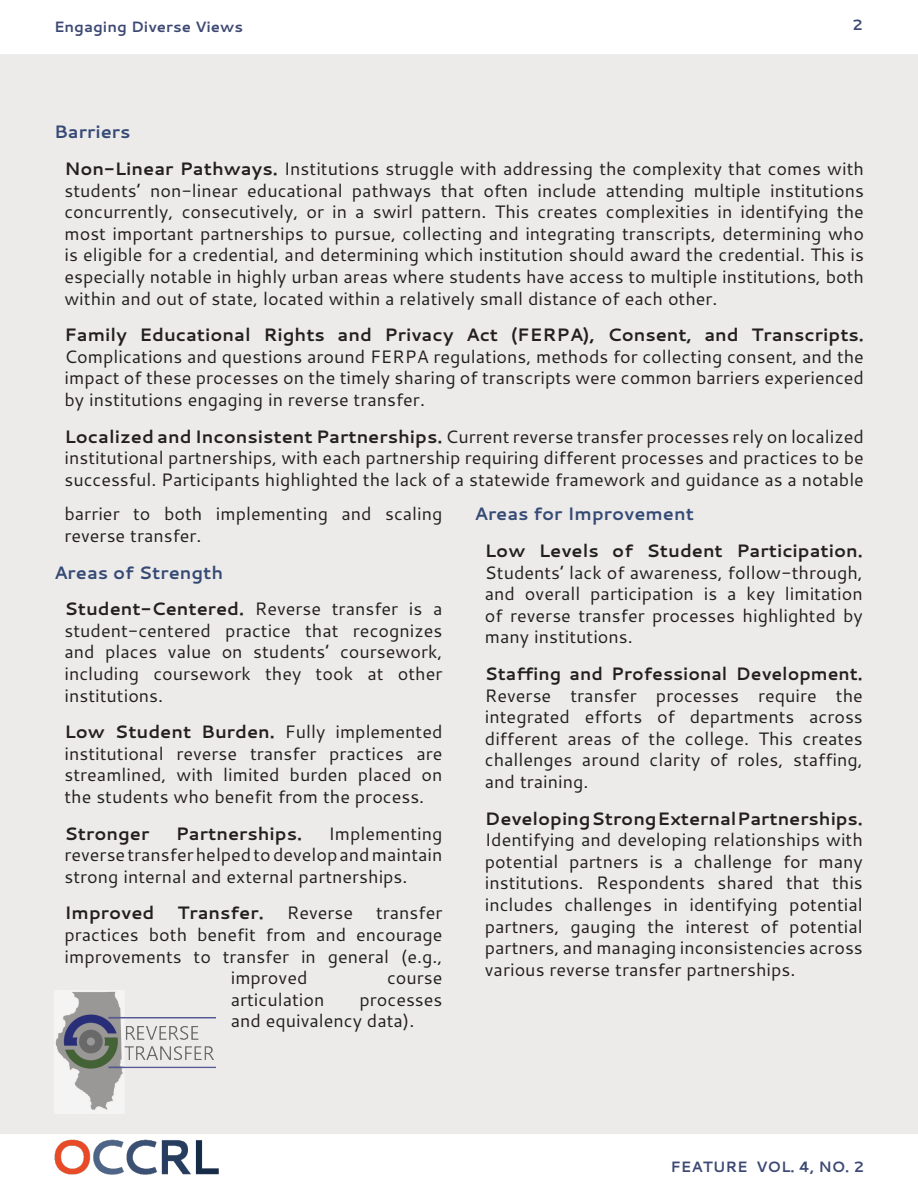
<style>
.page{position:relative;width:918px;height:1188px;background:#fff}
.page>*{position:absolute;margin:0;border:0;box-sizing:border-box;transform-origin:0 0}
.t1{font:18px/21.6px "Cantarell";color:#231f20;text-align:justify}
.t2{font:700 18px "Cantarell";color:#354a75}
.t3{font:700 18px "Cantarell";color:#231f20}
.t4{font:700 15px "Cantarell";color:#3d4974}
.s1{font-weight:700}
</style>
<div class="page">
<div style="left:0;top:54px;width:918px;height:1080px;background:#edebea"></div>
<img style="left:54px;top:1139px;width:165px;height:36px">
<img style="left:56px;top:991px;width:160px;height:119px">
<p class="t4" style="left:54px;top:16px;width:191px">Engaging Diverse Views</p>
<p class="t4" style="left:852px;top:15px;width:12px">2</p>
<p class="t2" style="left:54px;top:119px;width:78px">Barriers</p>
<p class="t1" style="left:64px;top:157px;width:801px"><span class="s1">Non-Linear Pathways.</span> Institutions struggle with addressing the complexity that comes with students’ non-linear educational pathways that often include attending multiple institutions concurrently, consecutively, or in a swirl pattern. This creates complexities in identifying the most important partnerships to pursue, collecting and integrating transcripts, determining who is eligible for a credential, and determining which institution should award the credential. This is especially notable in highly urban areas where students have access to multiple institutions, both within and out of state, located within a relatively small distance of each other.</p>
<p class="t1" style="left:64px;top:323px;width:801px"><span class="s1">Family Educational Rights and Privacy Act (FERPA), Consent, and Transcripts.<br></span>Complications and questions around FERPA regulations, methods for collecting consent, and the impact of these processes on the timely sharing of transcripts were common barriers experienced by institutions engaging in reverse transfer.</p>
<p class="t1" style="left:64px;top:425px;width:801px"><span class="s1">Localized and Inconsistent Partnerships.</span> Current reverse transfer processes rely on localized institutional partnerships, with each partnership requiring different processes and practices to be successful. Participants highlighted the lack of a statewide framework and guidance as a notable</p>
<p class="t1" style="left:64px;top:503px;width:379px">barrier to both implementing and scaling reverse transfer.</p>
<p class="t2" style="left:54px;top:560px;width:171px">Areas of Strength</p>
<p class="t1" style="left:64px;top:597px;width:380px"><span class="s1">Student-Centered.</span> Reverse transfer is a student-centered practice that recognizes and places value on students’ coursework, including coursework they took at other institutions.</p>
<p class="t1" style="left:64px;top:720px;width:379px"><span class="s1">Low Student Burden.</span> Fully implemented institutional reverse transfer practices are streamlined, with limited burden placed on the students who benefit from the process.</p>
<p class="t3" style="left:64px;top:821px;width:86px">Stronger</p>
<p class="t3" style="left:176px;top:821px;width:128px">Partnerships.</p>
<p class="t2" style="left:474px;top:501px;width:221px">Areas for Improvement</p>
<p class="t1" style="left:485px;top:539px;width:380px"><span class="s1">Low Levels of Student Participation.<br></span>Students’ lack of awareness, follow-through, and overall participation is a key limitation of reverse transfer processes highlighted by many institutions.</p>
<p class="t1" style="left:485px;top:662px;width:379px"><span class="s1">Staffing and Professional Development.<br></span>Reverse transfer processes require the integrated efforts of departments across different areas of the college. This creates challenges around clarity of roles, staffing, and training.</p>
<p class="t1" style="left:485px;top:807px;width:380px"><span class="s1">Developing Strong External Partnerships.<br></span>Identifying and developing relationships with potential partners is a challenge for many institutions. Respondents shared that this includes challenges in identifying potential partners, gauging the interest of potential partners, and managing inconsistencies across various reverse transfer partnerships.</p>
<p class="t1" style="left:64px;top:822px;width:379px;text-indent:264px">Implementing reverse transfer helped to develop and maintain strong internal and external partnerships.</p>
<p class="t3" style="left:64px;top:900px;width:91px">Improved</p>
<p class="t3" style="left:177px;top:900px;width:88px">Transfer.</p>
<p class="t1" style="left:287px;top:902px;width:68px">Reverse</p>
<p class="t1" style="left:376px;top:902px;width:68px">transfer</p>
<p class="t1" style="left:64px;top:923px;width:379px">practices both benefit from and encourage</p>
<p class="t1" style="left:64px;top:945px;width:379px">improvements to transfer in general (e.g.,</p>
<p class="t1" style="left:231px;top:966px;width:78px">improved</p>
<p class="t1" style="left:387px;top:966px;width:57px">course</p>
<p class="t1" style="left:231px;top:988px;width:95px">articulation</p>
<p class="t1" style="left:231px;top:988px;width:213px;text-indent:129px">processes and equivalency data).</p>
<p class="t4" style="left:671px;top:1156px;width:195px">FEATURE VOL. 4, NO. 2</p>
</div>
